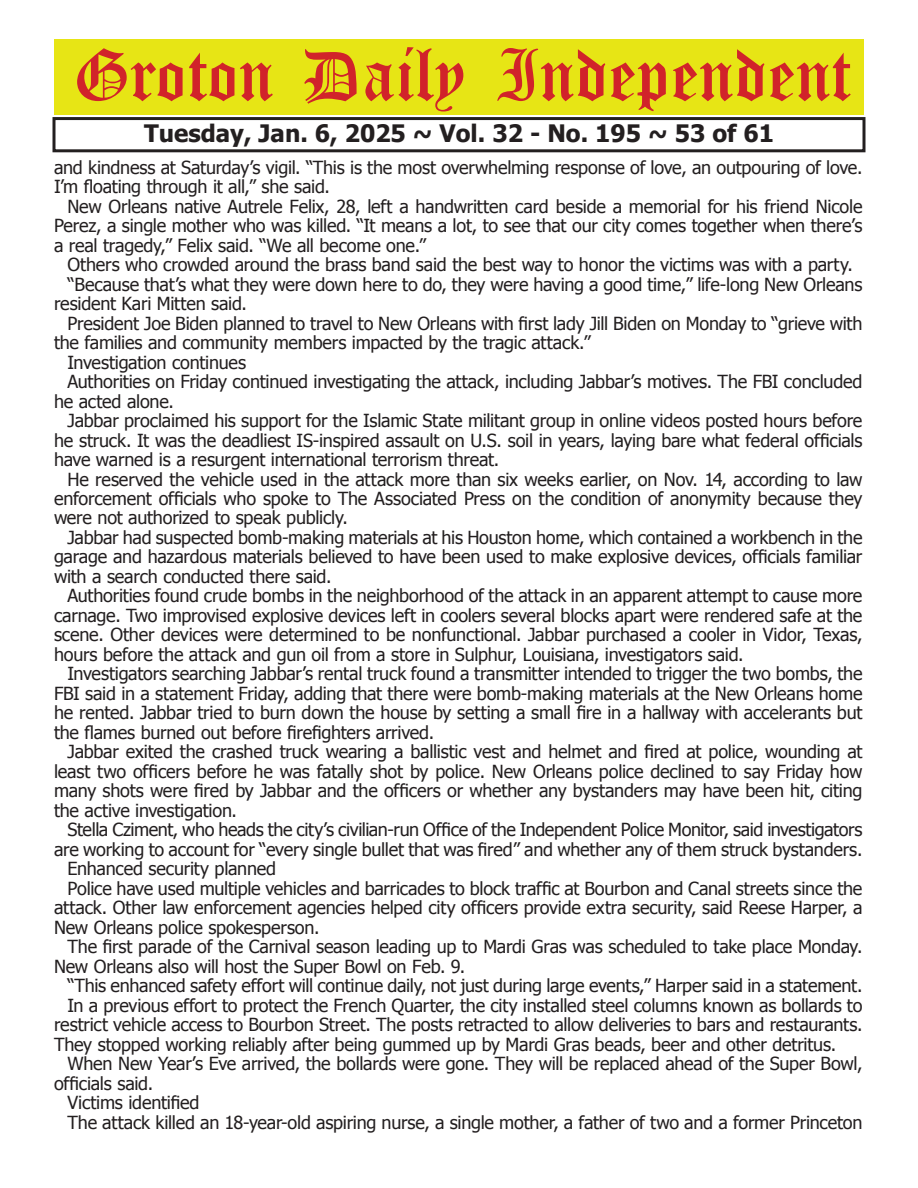
<style>
.page{position:relative;width:918px;height:1188px;background:#fff}
.page>*{position:absolute;margin:0;border:0;box-sizing:border-box;transform-origin:0 0}
.t1{font:54px "Old English Five";color:#d1232a}
.t2{font:700 24px "Tahoma";color:#231f20}
.t3{font:18px/19.5px "Tahoma";letter-spacing:-.01em;color:#231f20}
</style>
<div class="page">
<div style="left:52px;top:117px;width:814px;height:35px;border:3px solid #231f20"></div>
<div style="left:54px;top:40px;width:810px;height:75px;background:#e7e515"></div>
<h1 class="t1" style="left:73px;top:50px;width:779px">Groton Daily Independent</h1>
<h2 class="t2" style="left:144px;top:116px;width:631px">Tuesday, Jan. 6, 2025 ~ Vol. 32 - No. 195 ~ 53 of 61</h2>
<p class="t3" style="left:54px;top:156px;width:810px">and kindness at Saturday’s vigil. “This is the most overwhelming response of love, an outpouring of love.<br>I’m floating through it all,” she said.</p>
<p class="t3" style="left:54px;top:195px;width:810px;text-align:justify;text-indent:14px">New Orleans native Autrele Felix, 28, left a handwritten card beside a memorial for his friend Nicole Perez, a single mother who was killed. “It means a lot, to see that our city comes together when there’s a real tragedy,” Felix said. “We all become one.”</p>
<p class="t3" style="left:68px;top:254px;width:787px">Others who crowded around the brass band said the best way to honor the victims was with a party.</p>
<p class="t3" style="left:68px;top:273px;width:796px">“Because that’s what they were down here to do, they were having a good time,” life-long New Orleans</p>
<p class="t3" style="left:54px;top:293px;width:195px">resident Kari Mitten said.</p>
<p class="t3" style="left:68px;top:312px;width:797px">President Joe Biden planned to travel to New Orleans with first lady Jill Biden on Monday to “grieve with</p>
<p class="t3" style="left:54px;top:332px;width:538px">the families and community members impacted by the tragic attack.”</p>
<p class="t3" style="left:68px;top:351px;width:180px">Investigation continues</p>
<p class="t3" style="left:68px;top:371px;width:797px">Authorities on Friday continued investigating the attack, including Jabbar’s motives. The FBI concluded</p>
<p class="t3" style="left:54px;top:390px;width:122px">he acted alone.</p>
<p class="t3" style="left:68px;top:410px;width:796px">Jabbar proclaimed his support for the Islamic State militant group in online videos posted hours before</p>
<p class="t3" style="left:54px;top:429px;width:810px">he struck. It was the deadliest IS-inspired assault on U.S. soil in years, laying bare what federal officials</p>
<p class="t3" style="left:54px;top:449px;width:447px">have warned is a resurgent international terrorism threat.</p>
<p class="t3" style="left:68px;top:468px;width:797px">He reserved the vehicle used in the attack more than six weeks earlier, on Nov. 14, according to law</p>
<p class="t3" style="left:54px;top:488px;width:810px">enforcement officials who spoke to The Associated Press on the condition of anonymity because they</p>
<p class="t3" style="left:54px;top:507px;width:296px">were not authorized to speak publicly.</p>
<p class="t3" style="left:68px;top:527px;width:797px">Jabbar had suspected bomb-making materials at his Houston home, which contained a workbench in the</p>
<p class="t3" style="left:54px;top:546px;width:810px">garage and hazardous materials believed to have been used to make explosive devices, officials familiar</p>
<p class="t3" style="left:54px;top:566px;width:279px">with a search conducted there said.</p>
<p class="t3" style="left:68px;top:585px;width:796px">Authorities found crude bombs in the neighborhood of the attack in an apparent attempt to cause more</p>
<p class="t3" style="left:54px;top:605px;width:810px">carnage. Two improvised explosive devices left in coolers several blocks apart were rendered safe at the</p>
<p class="t3" style="left:54px;top:624px;width:810px">scene. Other devices were determined to be nonfunctional. Jabbar purchased a cooler in Vidor, Texas,</p>
<p class="t3" style="left:54px;top:644px;width:691px">hours before the attack and gun oil from a store in Sulphur, Louisiana, investigators said.</p>
<p class="t3" style="left:68px;top:663px;width:797px">Investigators searching Jabbar’s rental truck found a transmitter intended to trigger the two bombs, the</p>
<p class="t3" style="left:54px;top:683px;width:810px">FBI said in a statement Friday, adding that there were bomb-making materials at the New Orleans home</p>
<p class="t3" style="left:54px;top:702px;width:810px">he rented. Jabbar tried to burn down the house by setting a small fire in a hallway with accelerants but</p>
<p class="t3" style="left:54px;top:722px;width:382px">the flames burned out before firefighters arrived.</p>
<p class="t3" style="left:68px;top:741px;width:796px">Jabbar exited the crashed truck wearing a ballistic vest and helmet and fired at police, wounding at</p>
<p class="t3" style="left:54px;top:761px;width:810px">least two officers before he was fatally shot by police. New Orleans police declined to say Friday how</p>
<p class="t3" style="left:54px;top:780px;width:810px">many shots were fired by Jabbar and the officers or whether any bystanders may have been hit, citing</p>
<p class="t3" style="left:54px;top:800px;width:184px">the active investigation.</p>
<p class="t3" style="left:68px;top:819px;width:797px">Stella Cziment, who heads the city’s civilian-run Office of the Independent Police Monitor, said investigators</p>
<p class="t3" style="left:54px;top:839px;width:810px">are working to account for “every single bullet that was fired” and whether any of them struck bystanders.</p>
<p class="t3" style="left:68px;top:858px;width:210px">Enhanced security planned</p>
<p class="t3" style="left:68px;top:878px;width:796px">Police have used multiple vehicles and barricades to block traffic at Bourbon and Canal streets since the</p>
<p class="t3" style="left:54px;top:897px;width:810px">attack. Other law enforcement agencies helped city officers provide extra security, said Reese Harper, a</p>
<p class="t3" style="left:54px;top:917px;width:267px">New Orleans police spokesperson.</p>
<p class="t3" style="left:68px;top:936px;width:796px">The first parade of the Carnival season leading up to Mardi Gras was scheduled to take place Monday.</p>
<p class="t3" style="left:54px;top:956px;width:413px">New Orleans also will host the Super Bowl on Feb. 9.</p>
<p class="t3" style="left:68px;top:975px;width:797px">“This enhanced safety effort will continue daily, not just during large events,” Harper said in a statement.</p>
<p class="t3" style="left:68px;top:995px;width:797px">In a previous effort to protect the French Quarter, the city installed steel columns known as bollards to</p>
<p class="t3" style="left:54px;top:1014px;width:810px">restrict vehicle access to Bourbon Street. The posts retracted to allow deliveries to bars and restaurants.</p>
<p class="t3" style="left:54px;top:1034px;width:784px">They stopped working reliably after being gummed up by Mardi Gras beads, beer and other detritus.</p>
<p class="t3" style="left:68px;top:1053px;width:796px">When New Year’s Eve arrived, the bollards were gone. They will be replaced ahead of the Super Bowl,</p>
<p class="t3" style="left:54px;top:1073px;width:101px">officials said.</p>
<p class="t3" style="left:68px;top:1092px;width:133px">Victims identified</p>
<p class="t3" style="left:68px;top:1112px;width:797px">The attack killed an 18-year-old aspiring nurse, a single mother, a father of two and a former Princeton</p>
</div>
